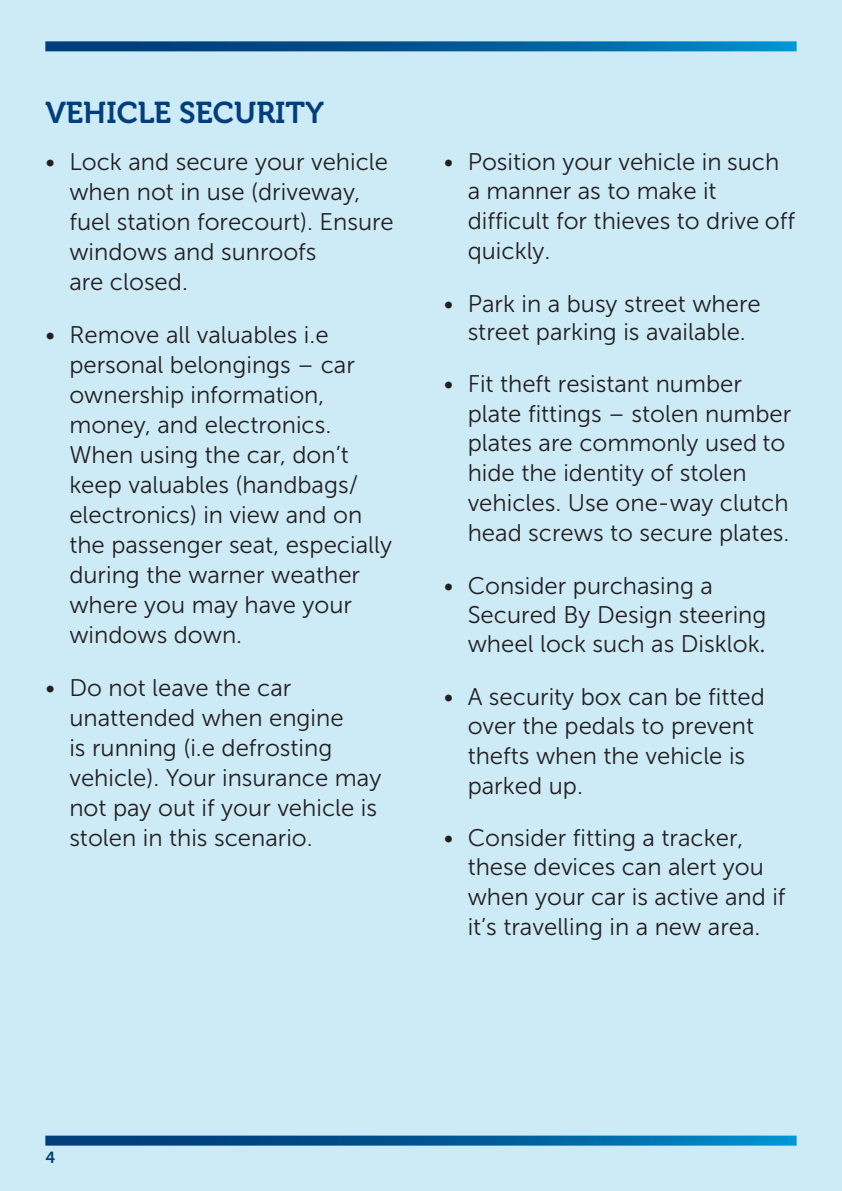
<style>
.page{position:relative;width:842px;height:1191px;background:#cdebf7}
.page>*{position:absolute;margin:0;border:0;box-sizing:border-box;transform-origin:0 0}
.t1{font:30px "Museo 700";color:#013e7b}
.t2{font:24px/30px "Museo Sans 300";color:#231f20}
.t3{font:16px "Museo Sans 700";color:#013e7b}
.s1{font-family:"Minion Pro"}
</style>
<div class="page">
<svg style="left:45px;top:41px;width:752px;height:10px;background:#07609b"></svg>
<svg style="left:45px;top:1135px;width:752px;height:10px;background:#0d649d"></svg>
<p class="t1" style="left:45px;top:96px;width:280px">VEHICLE SECURITY</p>
<p class="t2" style="left:69px;top:147px;width:326px;text-indent:-24px">• Lock and secure your vehicle when not in use (driveway, fuel station forecourt). Ensure windows and sunroofs<br>are closed.</p>
<p class="t2" style="left:69px;top:320px;width:324px;text-indent:-24px">• Remove all valuables i.e personal belongings – car ownership information, money, and electronics.<br>When using the car, don’t keep valuables (handbags/ electronics) in view and on the passenger seat, especially during the warner weather where you may have your windows down.</p>
<p class="t2" style="left:69px;top:673px;width:313px;text-indent:-24px">• Do not leave the car unattended when engine<br>is running (i.e defrosting vehicle). Your insurance may not pay out if your vehicle is stolen in this scenario.</p>
<p class="t2" style="left:468px;top:147px;width:329px;text-indent:-24px">• Position your vehicle in such a manner as to make it difficult for thieves to drive off quickly.</p>
<p class="t2" style="left:444px;top:289px;width:319px;line-height:28.4px;text-align:center">• Park in a busy street where street parking is available.</p>
<p class="t2" style="left:468px;top:369px;width:325px;text-indent:-24px">• Fit theft resistant number plate fittings – stolen number plates are commonly used to hide the identity of stolen vehicles. Use one-way clutch head screws to secure plates.</p>
<p class="t2" style="left:468px;top:571px;width:300px;line-height:29.2px;text-indent:-24px">• Consider purchasing a<br>Secured By Design steering wheel lock such as Disklok<span class="s1">.</span></p>
<p class="t2" style="left:468px;top:681px;width:299px;text-indent:-24px">• A security box can be fitted over the pedals to prevent thefts when the vehicle is parked up.</p>
<p class="t2" style="left:468px;top:822px;width:319px;text-indent:-24px">• Consider fitting a tracker, these devices can alert you when your car is active and if it’s travelling in a new area.</p>
<p class="t3" style="left:45px;top:1148px;width:11px">4</p>
</div>
